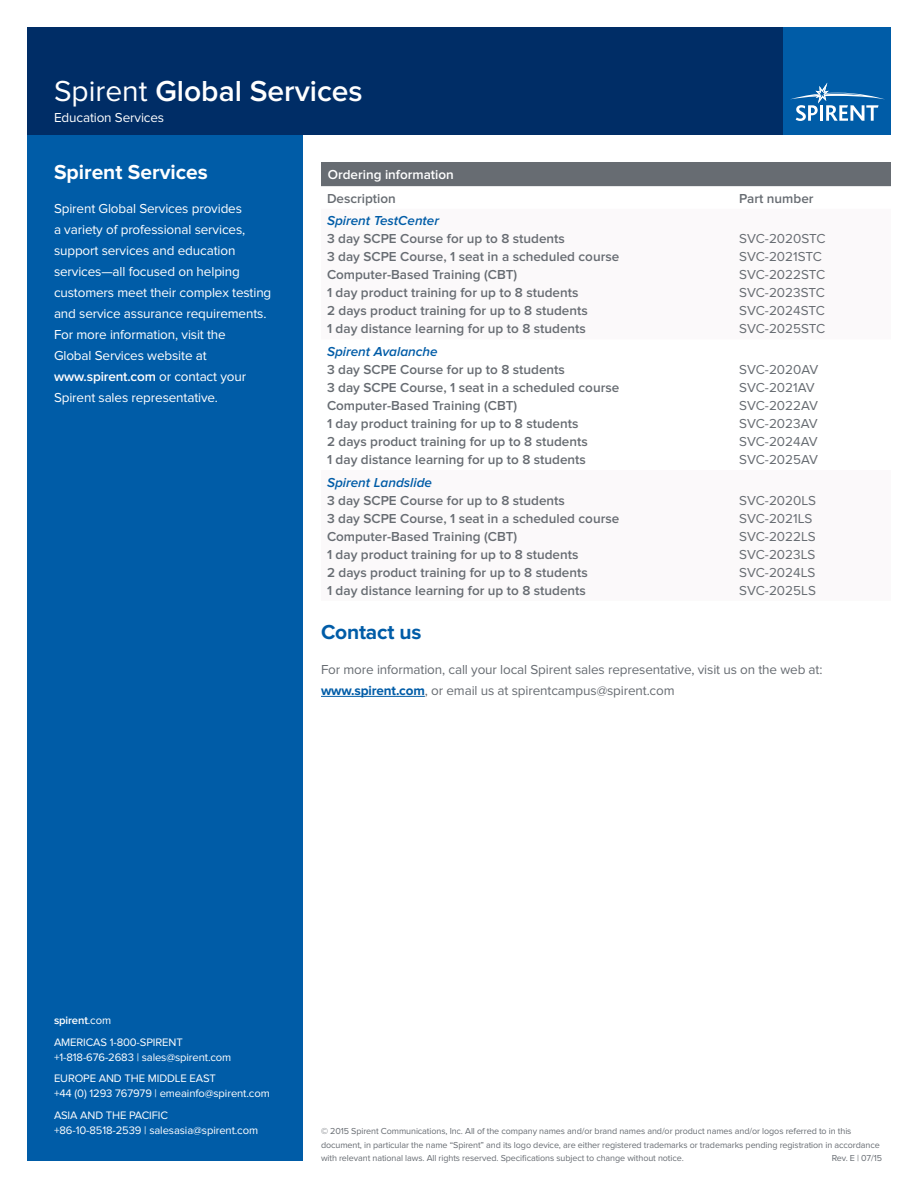
<style>
.page{position:relative;width:918px;height:1188px;background:#fff}
.page>*{position:absolute;margin:0;border:0;box-sizing:border-box;transform-origin:0 0}
.t1{font:600 30px "Proxima Nova";color:#fff}
.Sidebar_Blue_Heading{font:700 21px "Proxima Nova";color:#fff}
.Heading_1{font:700 21px "Proxima Nova";letter-spacing:-.01em;color:#005ca7}
.Table_Category{font:600 13.5px "Proxima Nova";color:#676c72}
.Sidebar_Blue_Body_Te{font:13.5px/21px "Proxima Nova";letter-spacing:-.01em;color:#fff}
.Table_Body_Text{font:13.5px "Proxima Nova";color:#676c72}
.Body_Text{font:13.5px/21px "Proxima Nova";letter-spacing:-.01em;color:#676c72}
.Table_Category-2{font:italic 600 13.5px "Proxima Nova";color:#005ca7}
.Table_Header_2{font:600 13.5px "Proxima Nova";color:#676c72}
.Table_Header_1{font:600 13.5px "Proxima Nova";color:#fff}
.t2{font:11.25px/21.8px "Proxima Nova";letter-spacing:-.01em;color:#fff}
.t3{font:9px/13.5px "Proxima Nova";letter-spacing:-.01em;color:#676c72}
.s1{font-weight:400}
.s2{font-weight:600}
.s3{font-weight:700;color:#005ca7}
</style>
<div class="page">
<div style="left:27px;top:27px;width:864px;height:108px;background:#002d66"></div>
<div style="left:783px;top:27px;width:108px;height:108px;background:#005ca7"></div>
<svg style="left:790px;top:83px;width:95px;height:38px"></svg>
<div style="left:27px;top:135px;width:276px;height:1026px;background:#005ca7"></div>
<hr style="left:321px;top:696px;width:104px;height:1px;background:#005ca7">
<div style="left:321px;top:162px;width:570px;height:24px;background:#676c72"></div>
<h1 class="t1" style="left:54px;top:73px;width:310px"><span class="s1">Spirent</span> Global Services</h1>
<p class="Sidebar_Blue_Body_Te" style="left:54px;top:107px;width:112px">Education Services</p>
<p class="Sidebar_Blue_Heading" style="left:54px;top:160px;width:155px">Spirent Services</p>
<p class="Sidebar_Blue_Body_Te" style="left:54px;top:198px;width:219px">Spirent Global Services provides<br>a variety of professional services, support services and education services—all focused on helping customers meet their complex testing and service assurance requirements.<br>For more information, visit the<br>Global Services website at <span class="s2">www.spirent.com</span> or contact your Spirent sales representative.</p>
<p class="Table_Header_1" style="left:328px;top:167px;width:128px">Ordering information</p>
<p class="Table_Header_2" style="left:327px;top:191px;width:70px">Description</p>
<p class="Table_Header_2" style="left:739px;top:191px;width:76px">Part number</p>
<p class="Table_Category-2" style="left:327px;top:213px;width:114px">Spirent TestCenter</p>
<p class="Table_Category" style="left:327px;top:231px;width:239px">3 day SCPE Course for up to 8 students</p>
<p class="Table_Category" style="left:327px;top:249px;width:294px">3 day SCPE Course, 1 seat in a scheduled course</p>
<p class="Table_Category" style="left:327px;top:267px;width:192px">Computer-Based Training (CBT)</p>
<p class="Table_Category" style="left:327px;top:285px;width:253px">1 day product training for up to 8 students</p>
<p class="Table_Category" style="left:327px;top:303px;width:262px">2 days product training for up to 8 students</p>
<p class="Table_Category" style="left:327px;top:321px;width:260px">1 day distance learning for up to 8 students</p>
<p class="Table_Body_Text" style="left:739px;top:231px;width:88px">SVC-2020STC</p>
<p class="Table_Body_Text" style="left:739px;top:249px;width:84px">SVC-2021STC</p>
<p class="Table_Body_Text" style="left:739px;top:267px;width:88px">SVC-2022STC</p>
<p class="Table_Body_Text" style="left:739px;top:285px;width:87px">SVC-2023STC</p>
<p class="Table_Body_Text" style="left:739px;top:303px;width:87px">SVC-2024STC</p>
<p class="Table_Body_Text" style="left:739px;top:321px;width:88px">SVC-2025STC</p>
<p class="Table_Category-2" style="left:327px;top:344px;width:112px">Spirent Avalanche</p>
<p class="Table_Category" style="left:327px;top:362px;width:239px">3 day SCPE Course for up to 8 students</p>
<p class="Table_Category" style="left:327px;top:380px;width:294px">3 day SCPE Course, 1 seat in a scheduled course</p>
<p class="Table_Category" style="left:327px;top:398px;width:192px">Computer-Based Training (CBT)</p>
<p class="Table_Category" style="left:327px;top:416px;width:253px">1 day product training for up to 8 students</p>
<p class="Table_Category" style="left:327px;top:434px;width:262px">2 days product training for up to 8 students</p>
<p class="Table_Category" style="left:327px;top:452px;width:260px">1 day distance learning for up to 8 students</p>
<p class="Table_Category-2" style="left:327px;top:475px;width:107px">Spirent Landslide</p>
<p class="Table_Category" style="left:327px;top:493px;width:239px">3 day SCPE Course for up to 8 students</p>
<p class="Table_Category" style="left:327px;top:511px;width:294px">3 day SCPE Course, 1 seat in a scheduled course</p>
<p class="Table_Category" style="left:327px;top:529px;width:192px">Computer-Based Training (CBT)</p>
<p class="Table_Category" style="left:327px;top:547px;width:253px">1 day product training for up to 8 students</p>
<p class="Table_Category" style="left:327px;top:565px;width:262px">2 days product training for up to 8 students</p>
<p class="Table_Category" style="left:327px;top:583px;width:260px">1 day distance learning for up to 8 students</p>
<p class="Table_Body_Text" style="left:739px;top:362px;width:81px">SVC-2020AV</p>
<p class="Table_Body_Text" style="left:739px;top:380px;width:77px">SVC-2021AV</p>
<p class="Table_Body_Text" style="left:739px;top:398px;width:80px">SVC-2022AV</p>
<p class="Table_Body_Text" style="left:739px;top:416px;width:80px">SVC-2023AV</p>
<p class="Table_Body_Text" style="left:739px;top:434px;width:80px">SVC-2024AV</p>
<p class="Table_Body_Text" style="left:739px;top:452px;width:80px">SVC-2025AV</p>
<p class="Table_Body_Text" style="left:739px;top:493px;width:78px">SVC-2020LS</p>
<p class="Table_Body_Text" style="left:739px;top:511px;width:75px">SVC-2021LS</p>
<p class="Table_Body_Text" style="left:739px;top:529px;width:78px">SVC-2022LS</p>
<p class="Table_Body_Text" style="left:739px;top:547px;width:78px">SVC-2023LS</p>
<p class="Table_Body_Text" style="left:739px;top:565px;width:78px">SVC-2024LS</p>
<p class="Table_Body_Text" style="left:739px;top:583px;width:78px">SVC-2025LS</p>
<p class="Heading_1" style="left:321px;top:620px;width:102px">Contact us</p>
<p class="Body_Text" style="left:321px;top:659px;width:503px">For more information, call your local Spirent sales representative, visit us on the web at: <span class="s3">www.spirent.com</span>, or email us at spirentcampus@spirent.com</p>
<p class="t2" style="left:54px;top:1009px;width:130px"><span class="s2">spirent</span>.com<br>AMERICAS 1-800-SPIRENT</p>
<p class="t2" style="left:54px;top:1046px;width:179px">+1-818-676-2683 | sales@spirent.com<br>EUROPE AND THE MIDDLE EAST</p>
<p class="t2" style="left:54px;top:1083px;width:217px">+44 (0) 1293 767979 | emeainfo@spirent.com<br>ASIA AND THE PACIFIC</p>
<p class="t2" style="left:54px;top:1120px;width:206px">+86-10-8518-2539 | salesasia@spirent.com</p>
<p class="t3" style="left:321px;top:1124px;width:560px">© 2015 Spirent Communications, Inc. All of the company names and/or brand names and/or product names and/or logos referred to in this document, in particular the name “Spirent” and its logo device, are either registered trademarks or trademarks pending registration in accordance with relevant national laws. All rights reserved. Specifications subject to change without notice.</p>
<p class="t3" style="left:832px;top:1151px;width:52px">Rev. E | 07/15</p>
</div>
